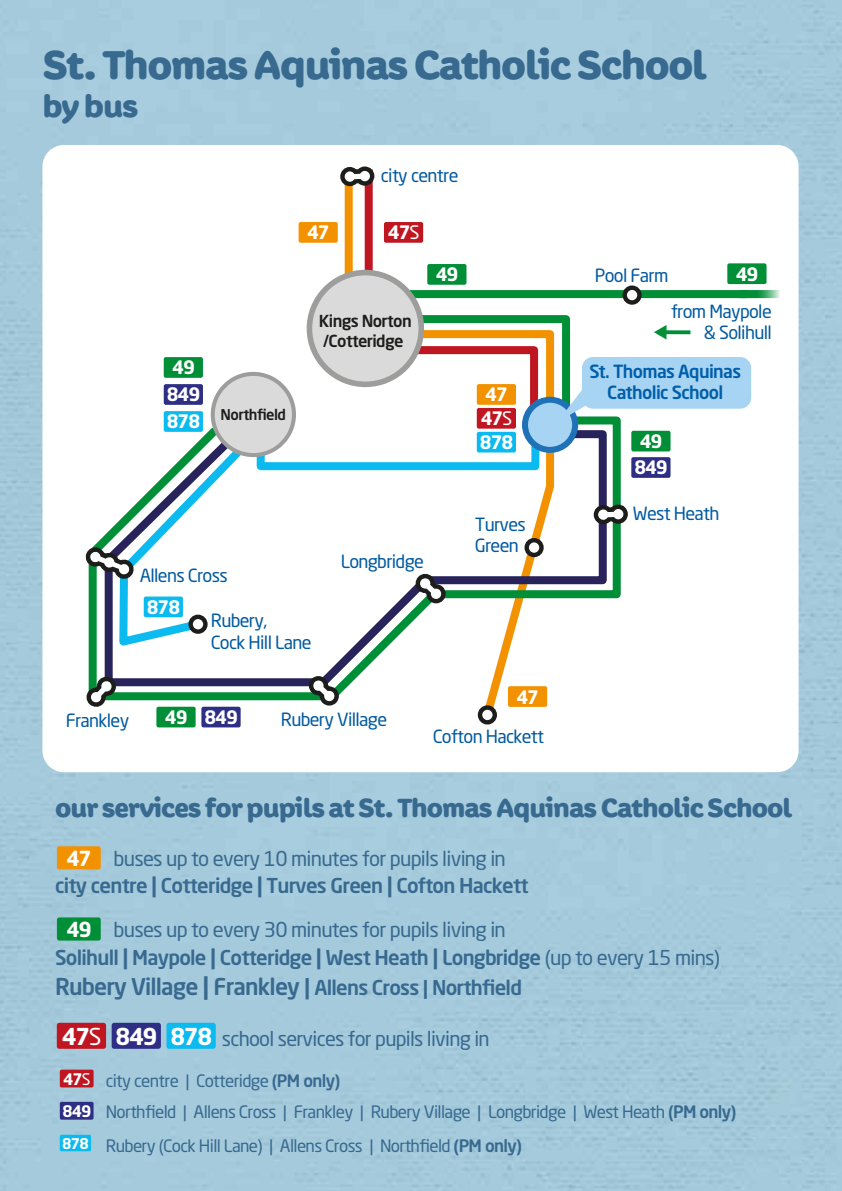
<style>
.page{position:relative;width:842px;height:1191px;background:#a5cadc}
.page>*{position:absolute;margin:0;border:0;box-sizing:border-box;transform-origin:0 0}
.t1{font:900 41px "Colette";letter-spacing:-.035em;color:#38698f}
.t2{font:900 32px "Colette";color:#38698f}
.t3{font:900 26.8px "Colette";letter-spacing:-.035em;color:#38698f}
.t4{font:700 23px "Neo Sans Std";letter-spacing:-.06em;color:#fff}
.t5{font:500 22.8px "Neo Sans Std";letter-spacing:-.035em;color:#38698f}
.t6{font:700 20.6px "Neo Sans Std";color:#fff}
.t7{font:20.2px/27.8px "Neo Sans Std";letter-spacing:-.035em;color:#38698f}
.t8{font:500 20.2px/27.8px "Neo Sans Std";letter-spacing:-.035em;color:#38698f}
.t9{font:20px "Neo Sans Std";letter-spacing:-.035em;color:#38698f}
.t10{font:700 18.4px "Neo Sans Std";letter-spacing:-.06em;color:#fff}
.t11{font:18px/21.6px "Neo Sans Std";letter-spacing:-.035em;color:#005a9f}
.t12{font:500 18px/21.6px "Neo Sans Std";letter-spacing:-.035em;color:#005eaa;text-align:center}
.t13{font:17px/30.8px "Neo Sans Std";letter-spacing:-.035em;color:#38698f}
.t14{font:500 16.4px/20px "Neo Sans Std";letter-spacing:-.035em;color:#1d1d1b}
.t15{font:700 15.8px/32.2px "Neo Sans Std";color:#fff}
.t16{font:500 14.8px "Neo Sans Std";letter-spacing:-.035em;color:#1d1d1b}
.t17{font:700 14.6px "Neo Sans Std";color:#fff}
.s1{font-weight:400}
.s2{font-size:22.4px}
.s3{font-weight:500}
.s4{font-weight:500;font-size:22.4px}
.s5{font-size:25.2px}
.s6{font-size:20.2px}
</style>
<div class="page">
<div style="left:42px;top:145px;width:756px;height:627px;background:#fff;border-radius:21px"></div>
<div style="left:57px;top:1022px;width:49px;height:26px;background:#bf1622;border-radius:3px"></div>
<div style="left:57px;top:846px;width:44px;height:23px;background:#f39200;border-radius:2px"></div>
<div style="left:384px;top:222px;width:39px;height:21px;background:#bf1622;border-radius:2px"></div>
<div style="left:727px;top:263px;width:39px;height:21px;background:#008e36;border-radius:2px"></div>
<div style="left:57px;top:917px;width:44px;height:23px;background:#008e36;border-radius:2px"></div>
<div style="left:112px;top:1022px;width:49px;height:26px;background:#2d2e84;border-radius:3px"></div>
<div style="left:345px;top:179px;width:8px;height:134px;background:#f39200"></div>
<div style="left:365px;top:169px;width:8px;height:132px;background:#bf1622"></div>
<div style="left:395px;top:290px;width:351px;height:8px;background:#008e36"></div>
<div style="left:299px;top:222px;width:39px;height:21px;background:#f39200;border-radius:2px"></div>
<div style="left:427px;top:264px;width:39px;height:21px;background:#008e36;border-radius:2px"></div>
<div style="left:631px;top:431px;width:39px;height:20px;background:#008e36;border-radius:2px"></div>
<div style="left:60px;top:1069px;width:34px;height:18px;background:#bf1622;border-radius:2px"></div>
<div style="left:60px;top:1101px;width:34px;height:18px;background:#2d2e84;border-radius:2px"></div>
<div style="left:60px;top:1134px;width:31px;height:17px;background:#0bbbef;border-radius:2px"></div>
<div style="left:631px;top:457px;width:39px;height:21px;background:#2d2e84;border-radius:2px"></div>
<div style="left:166px;top:1022px;width:50px;height:26px;background:#0bbbef;border-radius:3px"></div>
<svg style="left:666px;top:330px;width:24px;height:4px"></svg>
<svg style="left:654px;top:325px;width:12px;height:14px"></svg>
<svg style="left:739px;top:290px;width:41px;height:8px"></svg>
<div style="left:309px;top:272px;width:113px;height:113px;background:#dadada;border-radius:50%"></div>
<div style="left:306px;top:269px;width:118px;height:118px;border:6px solid #9d9d9c;border-radius:50%"></div>
<div style="left:582px;top:357px;width:169px;height:52px;background:#a7d4f3;border-radius:11px"></div>
<svg style="left:340px;top:166px;width:35px;height:23px"></svg>
<svg style="left:625px;top:288px;width:14px;height:14px"></svg>
<div style="left:622px;top:285px;width:20px;height:20px;border:4px solid #1d1d1b;border-radius:50%"></div>
<svg style="left:85px;top:311px;width:545px;height:416px"></svg>
<h1 class="t1" style="left:42px;top:36px;width:666px">St. Thomas Aquinas Catholic School</h1>
<h2 class="t2" style="left:42px;top:84px;width:97px">by bus</h2>
<p class="t10" style="left:307px;top:221px;width:24px">47</p>
<p class="t11" style="left:381px;top:164px;width:79px">city centre</p>
<p class="t10" style="left:388px;top:221px;width:33px">47<span class="s1">S</span></p>
<p class="t10" style="left:436px;top:263px;width:24px">49</p>
<p class="t10" style="left:172px;top:356px;width:24px">49</p>
<p class="t10" style="left:167px;top:383px;width:35px">849</p>
<p class="t10" style="left:167px;top:410px;width:35px">878</p>
<p class="t16" style="left:221px;top:405px;width:67px">Northfield</p>
<p class="t14" style="left:319px;top:310px;width:94px">Kings Norton /Cotteridge</p>
<p class="t10" style="left:485px;top:383px;width:24px">47</p>
<p class="t10" style="left:481px;top:406px;width:33px">47<span class="s1">S</span></p>
<p class="t10" style="left:480px;top:430px;width:35px">878</p>
<p class="t11" style="left:140px;top:564px;width:90px">Allens Cross</p>
<p class="t11" style="left:211px;top:609px;width:102px">Rubery,<br>Cock Hill Lane</p>
<p class="t10" style="left:147px;top:595px;width:35px">878</p>
<p class="t11" style="left:341px;top:550px;width:85px">Longbridge</p>
<p class="t11" style="left:475px;top:513px;width:53px">Turves<br>Green</p>
<p class="t10" style="left:165px;top:705px;width:74px">49 849</p>
<p class="t11" style="left:66px;top:709px;width:65px">Frankley</p>
<p class="t11" style="left:281px;top:708px;width:108px">Rubery Village</p>
<p class="t10" style="left:516px;top:685px;width:24px">47</p>
<p class="t11" style="left:433px;top:725px;width:113px">Cofton Hackett</p>
<p class="t11" style="left:595px;top:264px;width:75px">Pool Farm</p>
<p class="t10" style="left:736px;top:262px;width:24px">49</p>
<p class="t11" style="left:671px;top:300px;width:102px;text-align:right">from Maypole &amp; Solihull</p>
<p class="t12" style="left:589px;top:360px;width:153px">St. Thomas Aquinas<br>Catholic School</p>
<p class="t10" style="left:640px;top:429px;width:24px">49</p>
<p class="t10" style="left:634px;top:456px;width:35px">849</p>
<p class="t11" style="left:633px;top:502px;width:88px">West Heath</p>
<h3 class="t3" style="left:55px;top:789px;width:739px">our services for pupils at St. Thomas Aquinas Catholic School</h3>
<p class="t8" style="left:55px;top:844px;width:475px;text-indent:59px"><span class="s1">buses up to every 10 minutes for pupils living in </span>city centre <span class="s2">|</span> Cotteridge <span class="s2">|</span> Turves Green <span class="s2">|</span> Cofton Hackett</p>
<p class="t7" style="left:55px;top:915px;width:667px;text-indent:59px">buses up to every 30 minutes for pupils living in<br><span class="s3">Solihull</span> <span class="s4">|</span> <span class="s3">Maypole</span> <span class="s4">|</span> <span class="s3">Cotteridge</span> <span class="s4">|</span> <span class="s3">West Heath</span> <span class="s4">|</span> <span class="s3">Longbridge</span> (up to every 15 mins)</p>
<h3 class="t5" style="left:55px;top:972px;width:468px">Rubery Village <span class="s5">|</span> Frankley | <span class="s6">Allens Cross | Northfield</span></h3>
<p class="t6" style="left:66px;top:845px;width:27px">47</p>
<p class="t6" style="left:66px;top:916px;width:27px">49</p>
<h3 class="t4" style="left:116px;top:1021px;width:43px">849</h3>
<h3 class="t4" style="left:170px;top:1021px;width:43px">878</h3>
<h3 class="t4" style="left:62px;top:1021px;width:41px">47<span class="s1">S</span></h3>
<p class="t9" style="left:222px;top:1026px;width:269px">school services for pupils living in</p>
<p class="t13" style="left:106px;top:1065px;width:632px">city centre | Cotteridge <span class="s3">(PM only)<br></span>Northfield | Allens Cross | Frankley | Rubery Village | Longbridge | West Heath <span class="s3">(PM only)</span></p>
<p class="t13" style="left:106px;top:1129px;width:418px">Rubery (Cock Hill Lane) | Allens Cross | Northfield <span class="s3">(PM only)</span></p>
<p class="t15" style="left:62px;top:1062px;width:30px">47<span class="s1">S<br></span>849</p>
<p class="t17" style="left:62px;top:1133px;width:28px">878</p>
</div>
